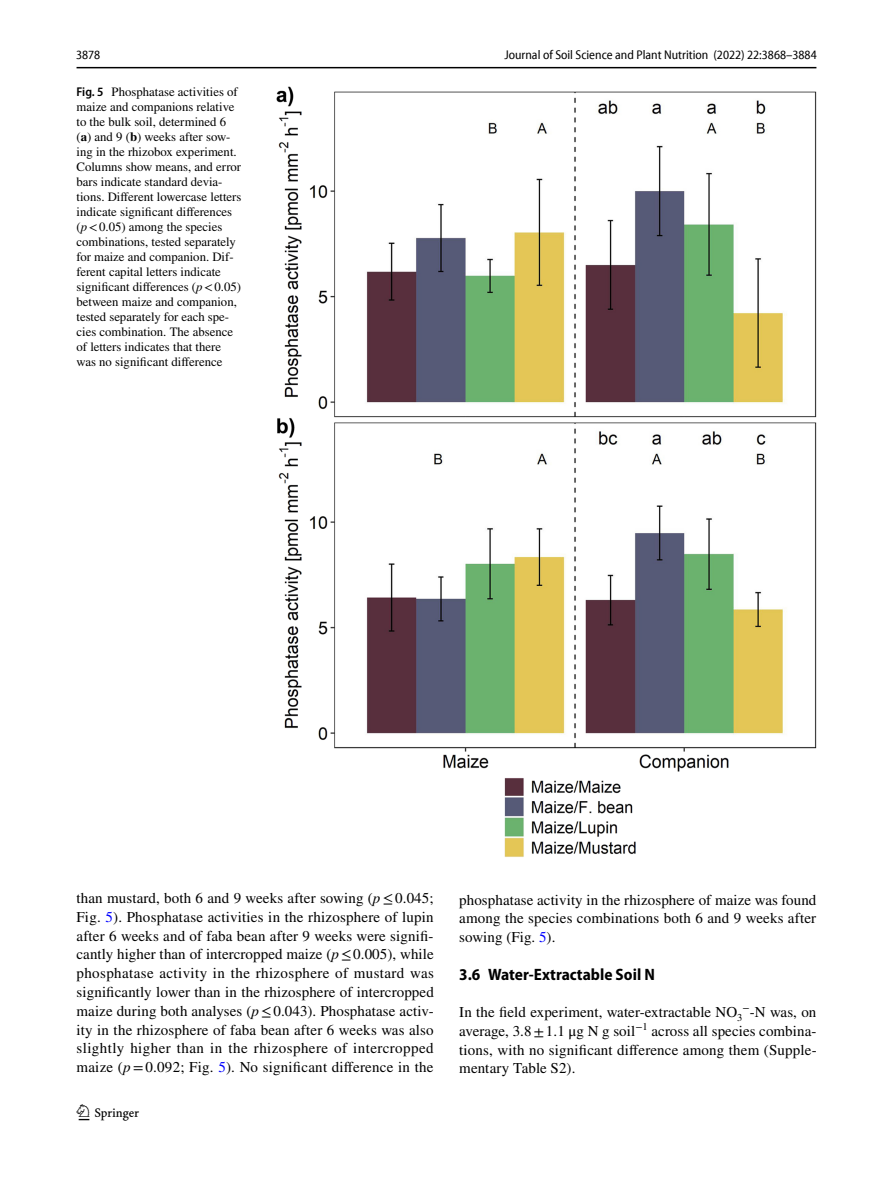
<style>
.page{position:relative;width:893px;height:1187px;background:#fff}
.page>*{position:absolute;margin:0;border:0;box-sizing:border-box;transform-origin:0 0}
.t1{font:22.5px "Springnew Regular 3";color:#000}
.t2{font:700 semi-condensed 16.5px "Myriad Pro";color:#000}
.t3{font:15px/18.8px "STIX";letter-spacing:.01em;color:#000;text-align:justify}
.t4{font:12.75px/15px "STIX";color:#000}
.t5{font:semi-condensed 12.75px "Myriad Pro Unic";color:#000}
.s1{font-family:"Myriad Pro";font-weight:600;font-stretch:semi-condensed}
.s2{font-weight:700}
.s3{font-style:italic}
.s4{color:#00f}
</style>
<div class="page">
<hr style="left:77px;top:67px;width:739px;height:1px;background:#000">
<img style="left:276px;top:87px;width:540px;height:770px">
<p class="t5" style="left:76px;top:50px;width:26px">3878</p>
<p class="t5" style="left:504px;top:50px;width:314px">Journal of Soil Science and Plant Nutrition (2022) 22:3868–3884</p>
<p class="t4" style="left:77px;top:85px;width:166px"><span class="s1">Fig. 5</span> Phosphatase activities of maize and companions relative to the bulk soil, determined 6 (<span class="s2">a</span>) and 9 (<span class="s2">b</span>) weeks after sow&shy;ing in the rhizobox experiment.<br>Columns show means, and error bars indicate standard devia&shy;tions. Different lowercase letters indicate significant differences (<span class="s3">p</span>&lt;0.05) among the species combinations, tested separately for maize and companion. Dif&shy;ferent capital letters indicate significant differences (<span class="s3">p</span>&lt;0.05) between maize and companion, tested separately for each spe&shy;cies combination. The absence of letters indicates that there was no significant difference</p>
<p class="t3" style="left:77px;top:889px;width:359px">than mustard, both 6 and 9 weeks after sowing (<span class="s3">p</span>≤0.045; Fig. <span class="s4">5</span>). Phosphatase activities in the rhizosphere of lupin after 6 weeks and of faba bean after 9 weeks were signifi&shy;cantly higher than of intercropped maize (<span class="s3">p</span>≤0.005), while phosphatase activity in the rhizosphere of mustard was significantly lower than in the rhizosphere of intercropped maize during both analyses (<span class="s3">p</span>≤0.043). Phosphatase activ&shy;ity in the rhizosphere of faba bean after 6 weeks was also slightly higher than in the rhizosphere of intercropped maize (<span class="s3">p</span>=0.092; Fig. <span class="s4">5</span>). No significant difference in the</p>
<h1 class="t1" style="left:79px;top:1104px;width:62px">1 3</h1>
<p class="t3" style="left:459px;top:891px;width:359px">phosphatase activity in the rhizosphere of maize was found among the species combinations both 6 and 9 weeks after sowing (Fig. <span class="s4">5</span>).</p>
<p class="t2" style="left:459px;top:964px;width:197px">3.6 Water‑Extractable Soil N</p>
<p class="t3" style="left:459px;top:1003px;width:359px">In the field experiment, water-extractable NO<sub>3</sub><sup>−</sup>-N was, on average, 3.8±1.1 μg N g soil<sup>−1</sup> across all species combina&shy;tions, with no significant difference among them (Supple&shy;mentary Table S2).</p>
</div>
